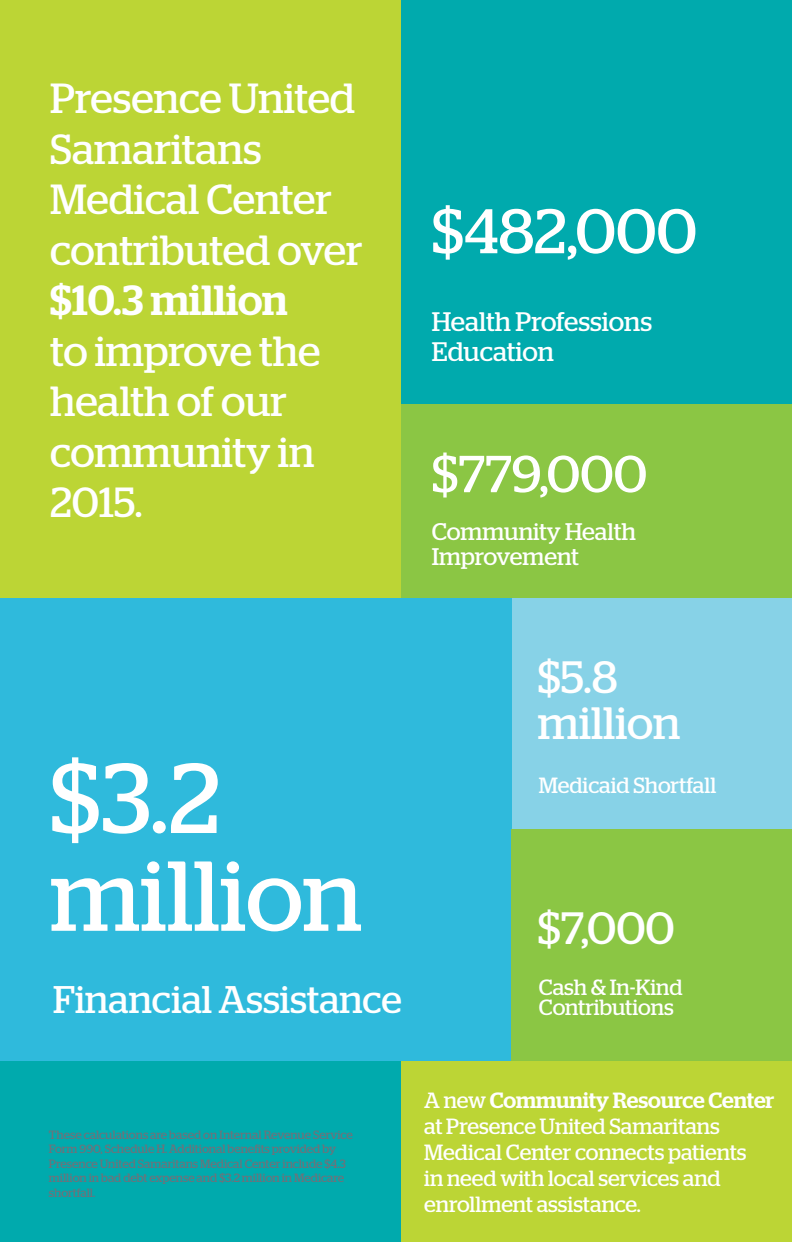
<style>
.page{position:relative;width:792px;height:1242px;background:#fff}
.page>*{position:absolute;margin:0;border:0;box-sizing:border-box;transform-origin:0 0}
.t1{font:99px/97.8px "Stag";color:#fff}
.t2{font:62.8px "Stag";color:#fff}
.t3{font:52px "Stag";color:#fff}
.t4{font:45.2px/46px "Stag";color:#fff}
.t5{font:45.2px "Stag ATT";color:#fff}
.t6{font:42px/50.6px "Stag";color:#fff}
.t7{font:38.4px "Stag";color:#fff}
.t8{font:38px "Stag";color:#fff}
.t9{font:26.8px/30.2px "Stag";letter-spacing:-.005em;color:#fff}
.t10{font:24px "Stag";letter-spacing:-.005em;color:#fff}
.t11{font:22px/26px "Stag";color:#fff}
.t12{font:22px/20px "Stag ATT";color:#fff}
.t13{font:12px/14.4px "Stag ATT";color:#707179}
.s1{font-family:"Stag ATT"}
.s2{font-family:"Stag ATT";font-weight:500}
.s3{font-weight:500}
</style>
<div class="page">
<div style="left:0;top:0;width:428px;height:598px;background:#bcd535"></div>
<div style="left:401px;top:0;width:391px;height:404px;background:#00aaad"></div>
<div style="left:401px;top:404px;width:391px;height:194px;background:#8bc644"></div>
<div style="left:428px;top:598px;width:364px;height:463px;background:#87d2e7"></div>
<div style="left:0;top:598px;width:511px;height:463px;background:#2fbadc"></div>
<div style="left:511px;top:830px;width:281px;height:231px;background:#8bc644"></div>
<div style="left:0;top:1061px;width:401px;height:181px;background:#00aaad"></div>
<div style="left:401px;top:1061px;width:391px;height:181px;background:#bcd535"></div>
<p class="t6" style="left:50px;top:73px;width:314px">Presence United<br>Samaritans<br>Medical Center contributed <span class="s1">over </span><span class="s2">$10.3 million<br></span>to improve the health of our community in<br>2015.</p>
<p class="t2" style="left:432px;top:195px;width:267px">$482,000</p>
<p class="t9" style="left:432px;top:306px;width:222px">Health Professions<br>Education</p>
<p class="t3" style="left:432px;top:444px;width:217px">$779,000</p>
<p class="t10" style="left:432px;top:517px;width:206px">Community Health</p>
<p class="t10" style="left:432px;top:542px;width:149px">Improvement</p>
<p class="t1" style="left:50px;top:748px;width:314px">$3.2 million</p>
<p class="t7" style="left:53px;top:977px;width:350px">Financial Assistance</p>
<p class="t4" style="left:538px;top:654px;width:144px">$5.8 million</p>
<p class="t11" style="left:539px;top:772px;width:179px">Medicaid Shortfall</p>
<p class="t5" style="left:538px;top:902px;width:139px">$7,000</p>
<p class="t12" style="left:539px;top:977px;width:145px">Cash &amp; In-Kind<br>Contributions</p>
<p class="t13" style="left:49px;top:1127px;width:305px">These calculations are based on Internal Revenue Service Form 990, Schedule H. Additional benefits provided by Presence United Samaritans Medical Center include $4.3 million in bad debt expense and $3.2 million in Medicare shortfall.</p>
<p class="t11" style="left:424px;top:1087px;width:352px">A new <span class="s3">Community Resource Center </span>at Presence United Samaritans<br>Medical Center connects patients<br>in need with local services and enrollment assistance.</p>
<p class="t8" style="left:623px;top:1100px;width:161px">$389,000</p>
<p class="t11" style="left:625px;top:1165px;width:92px">Res arch</p>
</div>
